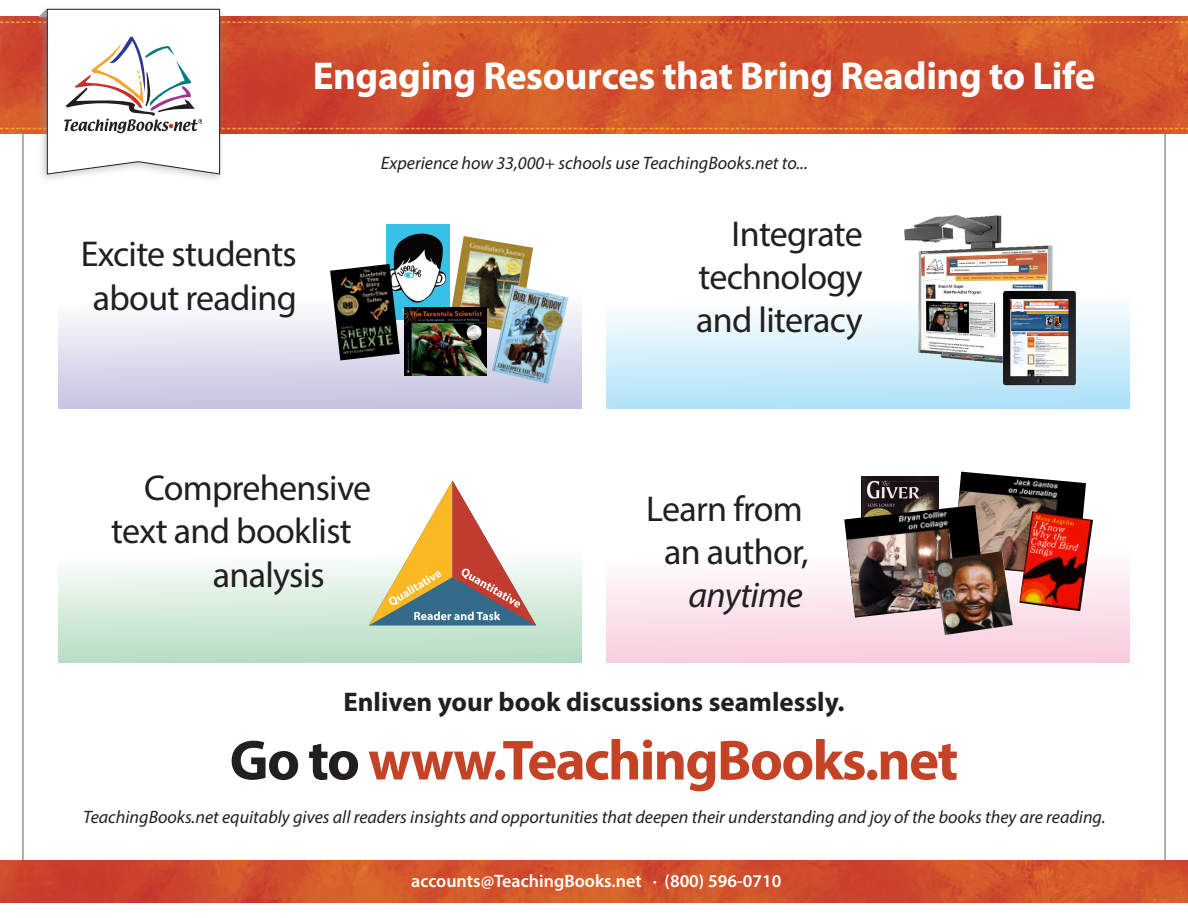
<style>
.page{position:relative;width:1188px;height:918px;background:#fff}
.page>*{position:absolute;margin:0;border:0;box-sizing:border-box;transform-origin:0 0}
.t1{font:700 57px "Myriad Pro";letter-spacing:-.03em;color:#c44326}
.t2{font:700 39px "Myriad Pro";letter-spacing:-.01em;color:#fff}
.Boxheds{font:36px/43.2px "Myriad Pro";letter-spacing:-.02em;color:#231f20;text-align:center}
.t3{font:italic 36px "Myriad Pro";letter-spacing:-.02em;color:#231f20}
.t4{font:700 27px "Myriad Pro";color:#231f20}
.t5{font:italic 18px "Myriad Pro";color:#231f20}
.t6{font:600 18px "Myriad Pro";color:#fff}
.s1{color:#231f20}
</style>
<div class="page">
<img style="left:0;top:17px;width:1188px;height:117px">
<div style="left:37px;top:3px;width:188px;height:181px;background:#97999c;opacity:.5"></div>
<svg style="left:38px;top:8px;width:182px;height:167px"></svg>
<div style="left:59px;top:538px;width:522px;height:125px;background:linear-gradient(to bottom,#fff,#b4dcc0)"></div>
<div style="left:607px;top:538px;width:522px;height:125px;background:linear-gradient(to bottom,#fff,#f9cbde)"></div>
<div style="left:607px;top:283px;width:522px;height:125px;background:linear-gradient(to bottom,#fff,#afe1f9)"></div>
<img style="left:894px;top:215px;width:165px;height:159px">
<img style="left:1000px;top:287px;width:77px;height:99px">
<div style="left:59px;top:283px;width:522px;height:125px;background:linear-gradient(to bottom,#fff,#c3c1df)"></div>
<img style="left:449px;top:236px;width:84px;height:97px">
<img style="left:386px;top:225px;width:63px;height:95px">
<img style="left:330px;top:264px;width:70px;height:96px">
<img style="left:404px;top:308px;width:82px;height:67px">
<img style="left:491px;top:284px;width:78px;height:100px">
<img style="left:958px;top:472px;width:128px;height:105px">
<img style="left:1019px;top:511px;width:74px;height:100px">
<img style="left:861px;top:476px;width:77px;height:29px">
<img style="left:844px;top:505px;width:142px;height:113px">
<img style="left:934px;top:551px;width:79px;height:84px">
<svg style="left:369px;top:480px;width:167px;height:146px"></svg>
<img style="left:0;top:861px;width:1188px;height:42px">
<p class="t2" style="left:313px;top:50px;width:784px">Engaging Resources that Bring Reading to Life</p>
<p class="Boxheds" style="left:81px;top:232px;width:218px">Excite students about reading</p>
<p class="t5" style="left:381px;top:151px;width:428px">Experience how 33,000+ schools use TeachingBooks.net to...</p>
<p class="Boxheds" style="left:698px;top:212px;width:166px;text-align:right">Integrate technology</p>
<p class="Boxheds" style="left:696px;top:298px;width:168px">and literacy</p>
<p class="Boxheds" style="left:144px;top:466px;width:229px">Comprehensive</p>
<p class="Boxheds" style="left:111px;top:509px;width:242px">text and booklist</p>
<p class="Boxheds" style="left:213px;top:552px;width:113px">analysis</p>
<p class="Boxheds" style="left:646px;top:487px;width:164px">Learn from an author,</p>
<p class="t3" style="left:689px;top:573px;width:116px">anytime</p>
<p class="t4" style="left:343px;top:684px;width:503px">Enliven your book discussions seamlessly.</p>
<p class="t1" style="left:230px;top:723px;width:730px"><span class="s1">Go to</span> www.TeachingBooks.net</p>
<p class="t5" style="left:83px;top:806px;width:1024px">TeachingBooks.net equitably gives all readers insights and opportunities that deepen their understanding and joy of the books they are reading.</p>
<p class="t6" style="left:411px;top:869px;width:372px">accounts@TeachingBooks.net · (800) 596-0710</p>
</div>
